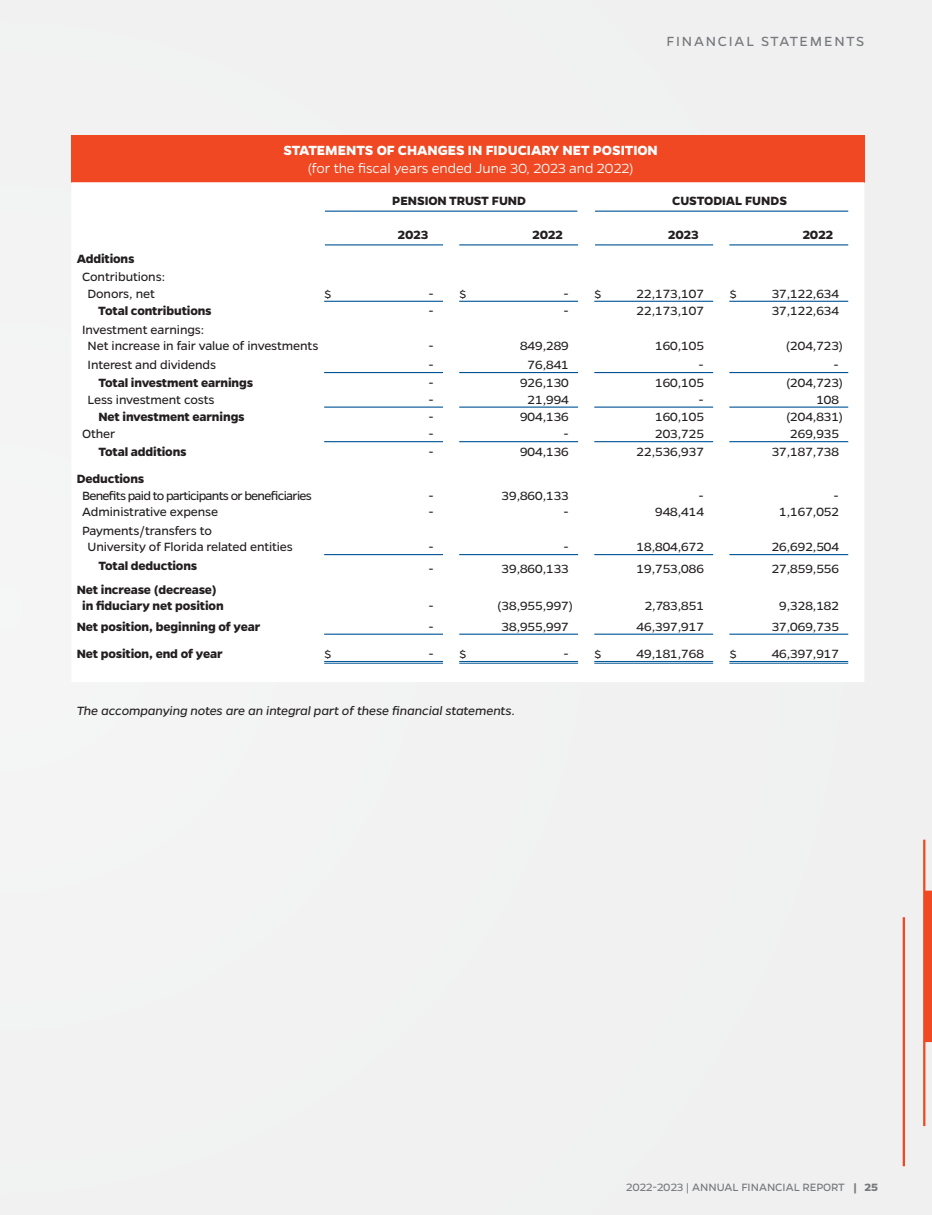
<style>
.page{position:relative;width:932px;height:1215px;background:#f1f1f2}
.page>*{position:absolute;margin:0;border:0;box-sizing:border-box;transform-origin:0 0}
.t1{font:300 15px "Gentona";letter-spacing:-.01em;color:#fff}
.t2{font:700 15px "Gentona";letter-spacing:-.005em;color:#fff}
.t3{font:15px "Gentona";letter-spacing:.115em;color:#76787b}
.t4{font:13.5px/17.2px "Gentona";color:#231f20}
.t5{font:700 13.5px/16.2px "Gentona";letter-spacing:-.01em;color:#231f20;text-align:center}
.t6{font:italic 13.5px "Gentona";letter-spacing:-.01em;color:#231f20}
.t7{font:13.5px "Gentona";letter-spacing:-.05em;color:#231f20}
.t8{font:12px "Gentona";color:#76787b}
.s1{font-weight:700}
</style>
<div class="page">
<div style="left:924px;top:891px;width:8px;height:151px;background:#f04822"></div>
<hr style="left:923px;top:840px;width:2px;height:286px;background:#f04822">
<hr style="left:902px;top:917px;width:3px;height:249px;background:#f04822">
<div style="left:71px;top:135px;width:793px;height:47px;background:#f04822"></div>
<div style="left:71px;top:182px;width:793px;height:500px;background:#fff"></div>
<hr style="left:325px;top:211px;width:252px;height:1px;background:#005495">
<hr style="left:595px;top:211px;width:253px;height:1px;background:#005495">
<hr style="left:325px;top:244px;width:118px;height:1px;background:#005495">
<hr style="left:459px;top:244px;width:119px;height:1px;background:#005495">
<hr style="left:595px;top:244px;width:118px;height:1px;background:#005495">
<hr style="left:729px;top:244px;width:119px;height:1px;background:#005495">
<hr style="left:324px;top:301px;width:119px;height:1px;background:#005495">
<hr style="left:459px;top:301px;width:119px;height:1px;background:#005495">
<hr style="left:594px;top:301px;width:119px;height:1px;background:#005495">
<hr style="left:729px;top:301px;width:119px;height:1px;background:#005495">
<hr style="left:324px;top:372px;width:119px;height:1px;background:#005495">
<hr style="left:459px;top:372px;width:119px;height:1px;background:#005495">
<hr style="left:594px;top:372px;width:119px;height:1px;background:#005495">
<hr style="left:729px;top:372px;width:119px;height:1px;background:#005495">
<hr style="left:324px;top:407px;width:119px;height:1px;background:#005495">
<hr style="left:459px;top:407px;width:119px;height:1px;background:#005495">
<hr style="left:594px;top:407px;width:119px;height:1px;background:#005495">
<hr style="left:729px;top:407px;width:119px;height:1px;background:#005495">
<hr style="left:324px;top:441px;width:119px;height:1px;background:#005495">
<hr style="left:459px;top:441px;width:119px;height:1px;background:#005495">
<hr style="left:594px;top:441px;width:119px;height:1px;background:#005495">
<hr style="left:729px;top:441px;width:119px;height:1px;background:#005495">
<hr style="left:324px;top:554px;width:119px;height:1px;background:#005495">
<hr style="left:459px;top:554px;width:119px;height:1px;background:#005495">
<hr style="left:594px;top:554px;width:119px;height:1px;background:#005495">
<hr style="left:729px;top:554px;width:119px;height:1px;background:#005495">
<hr style="left:324px;top:634px;width:119px;height:1px;background:#005495">
<hr style="left:459px;top:634px;width:119px;height:1px;background:#005495">
<hr style="left:594px;top:634px;width:119px;height:1px;background:#005495">
<hr style="left:729px;top:634px;width:119px;height:1px;background:#005495">
<hr style="left:324px;top:661px;width:119px;height:1px;background:#005495">
<hr style="left:324px;top:663px;width:119px;height:1px;background:#005495">
<hr style="left:459px;top:661px;width:119px;height:1px;background:#005495">
<hr style="left:459px;top:663px;width:119px;height:1px;background:#005495">
<hr style="left:594px;top:661px;width:119px;height:1px;background:#005495">
<hr style="left:594px;top:663px;width:119px;height:1px;background:#005495">
<hr style="left:729px;top:661px;width:119px;height:1px;background:#005495">
<hr style="left:729px;top:663px;width:119px;height:1px;background:#005495">
<p class="t3" style="left:666px;top:33px;width:199px">FINANCIAL STATEMENTS</p>
<p class="t5" style="left:77px;top:251px;width:59px">Additions</p>
<p class="t4" style="left:82px;top:268px;width:84px;text-align:center">Contributions:<br>Donors, net</p>
<p class="t2" style="left:283px;top:142px;width:376px">STATEMENTS OF CHANGES IN FIDUCIARY NET POSITION</p>
<p class="t1" style="left:307px;top:160px;width:328px">(for the fiscal years ended June 30, 2023 and 2022)</p>
<p class="t5" style="left:392px;top:193px;width:135px">PENSION TRUST FUND</p>
<p class="t5" style="left:672px;top:193px;width:116px">CUSTODIAL FUNDS</p>
<p class="t5" style="left:398px;top:226px;width:32px">2023</p>
<p class="t5" style="left:532px;top:226px;width:32px">2022</p>
<p class="t5" style="left:668px;top:226px;width:32px">2023</p>
<p class="t5" style="left:802px;top:226px;width:32px">2022</p>
<p class="t4" style="left:324px;top:285px;width:9px">$</p>
<p class="t4" style="left:428px;top:285px;width:40px">- $</p>
<p class="t4" style="left:563px;top:285px;width:40px">- $</p>
<p class="t4" style="left:636px;top:285px;width:69px">22,173,107</p>
<p class="t4" style="left:729px;top:285px;width:9px">$</p>
<p class="t4" style="left:771px;top:285px;width:69px">37,122,634</p>
<p class="t5" style="left:98px;top:303px;width:115px">Total contributions</p>
<p class="t4" style="left:428px;top:302px;width:7px">-</p>
<p class="t4" style="left:563px;top:302px;width:7px">-</p>
<p class="t4" style="left:636px;top:302px;width:69px">22,173,107</p>
<p class="t4" style="left:771px;top:302px;width:69px">37,122,634</p>
<p class="t4" style="left:87px;top:321px;width:232px;line-height:16.5px;text-indent:-5px">Investment earnings:<br>Net increase in fair value of investments</p>
<p class="t4" style="left:428px;top:337px;width:7px">-</p>
<p class="t4" style="left:520px;top:337px;width:50px">849,289</p>
<p class="t4" style="left:655px;top:337px;width:50px">160,105</p>
<p class="t4" style="left:786px;top:337px;width:59px">(204,723)</p>
<p class="t4" style="left:87px;top:356px;width:130px">Interest and dividends</p>
<p class="t4" style="left:428px;top:356px;width:7px">-</p>
<p class="t4" style="left:527px;top:356px;width:43px">76,841</p>
<p class="t4" style="left:698px;top:356px;width:7px">-</p>
<p class="t4" style="left:833px;top:356px;width:7px">-</p>
<p class="t5" style="left:98px;top:374px;width:156px">Total investment earnings</p>
<p class="t4" style="left:428px;top:374px;width:7px">-</p>
<p class="t4" style="left:520px;top:374px;width:50px">926,130</p>
<p class="t4" style="left:655px;top:374px;width:50px">160,105</p>
<p class="t4" style="left:786px;top:374px;width:59px">(204,723)</p>
<p class="t4" style="left:87px;top:391px;width:128px">Less investment costs</p>
<p class="t4" style="left:428px;top:391px;width:7px">-</p>
<p class="t4" style="left:527px;top:391px;width:43px">21,994</p>
<p class="t4" style="left:698px;top:391px;width:7px">-</p>
<p class="t4" style="left:816px;top:391px;width:24px">108</p>
<p class="t5" style="left:98px;top:409px;width:148px">Net investment earnings</p>
<p class="t4" style="left:428px;top:408px;width:7px">-</p>
<p class="t4" style="left:520px;top:408px;width:50px">904,136</p>
<p class="t4" style="left:655px;top:408px;width:50px">160,105</p>
<p class="t4" style="left:786px;top:408px;width:59px">(204,831)</p>
<p class="t4" style="left:82px;top:426px;width:35px">Other</p>
<p class="t4" style="left:428px;top:426px;width:7px">-</p>
<p class="t4" style="left:563px;top:426px;width:7px">-</p>
<p class="t4" style="left:655px;top:426px;width:50px">203,725</p>
<p class="t4" style="left:790px;top:426px;width:50px">269,935</p>
<p class="t5" style="left:98px;top:443px;width:90px">Total additions</p>
<p class="t4" style="left:428px;top:443px;width:7px">-</p>
<p class="t4" style="left:520px;top:443px;width:50px">904,136</p>
<p class="t4" style="left:636px;top:443px;width:69px">22,536,937</p>
<p class="t4" style="left:771px;top:443px;width:69px">37,187,738</p>
<p class="t5" style="left:77px;top:471px;width:69px">Deductions</p>
<p class="t7" style="left:82px;top:488px;width:231px">Benefits paid to participants or beneficiaries</p>
<p class="t4" style="left:428px;top:487px;width:7px">-</p>
<p class="t4" style="left:501px;top:487px;width:69px">39,860,133</p>
<p class="t4" style="left:698px;top:487px;width:7px">-</p>
<p class="t4" style="left:833px;top:487px;width:7px">-</p>
<p class="t4" style="left:82px;top:503px;width:138px">Administrative expense</p>
<p class="t4" style="left:428px;top:503px;width:7px">-</p>
<p class="t4" style="left:563px;top:503px;width:7px">-</p>
<p class="t4" style="left:655px;top:503px;width:50px">948,414</p>
<p class="t4" style="left:779px;top:503px;width:61px">1,167,052</p>
<p class="t4" style="left:87px;top:523px;width:207px;line-height:16.2px;text-indent:-5px">Payments/transfers to<br>University of Florida related entities</p>
<p class="t4" style="left:428px;top:538px;width:7px">-</p>
<p class="t4" style="left:563px;top:538px;width:7px">-</p>
<p class="t4" style="left:636px;top:538px;width:69px">18,804,672</p>
<p class="t4" style="left:771px;top:538px;width:69px">26,692,504</p>
<p class="t5" style="left:98px;top:557px;width:100px">Total deductions</p>
<p class="t4" style="left:428px;top:560px;width:7px">-</p>
<p class="t4" style="left:501px;top:560px;width:69px">39,860,133</p>
<p class="t4" style="left:636px;top:560px;width:69px">19,753,086</p>
<p class="t4" style="left:771px;top:560px;width:69px">27,859,556</p>
<p class="t5" style="left:77px;top:582px;width:148px">Net increase (decrease) in fiduciary net position</p>
<p class="t4" style="left:428px;top:598px;width:7px">-</p>
<p class="t4" style="left:497px;top:598px;width:77px">(38,955,997)</p>
<p class="t4" style="left:644px;top:598px;width:61px">2,783,851</p>
<p class="t4" style="left:779px;top:598px;width:61px">9,328,182</p>
<p class="t5" style="left:77px;top:618px;width:185px">Net position, beginning of year</p>
<p class="t4" style="left:428px;top:618px;width:7px">-</p>
<p class="t4" style="left:501px;top:618px;width:69px">38,955,997</p>
<p class="t4" style="left:636px;top:618px;width:69px">46,397,917</p>
<p class="t4" style="left:771px;top:618px;width:69px">37,069,735</p>
<p class="t5" style="left:77px;top:646px;width:147px">Net position, end of year</p>
<p class="t4" style="left:324px;top:645px;width:9px">$</p>
<p class="t4" style="left:428px;top:645px;width:40px">- $</p>
<p class="t4" style="left:563px;top:645px;width:40px">- $</p>
<p class="t4" style="left:636px;top:645px;width:69px">49,181,768</p>
<p class="t4" style="left:729px;top:645px;width:9px">$</p>
<p class="t4" style="left:771px;top:645px;width:69px">46,397,917</p>
<p class="t6" style="left:77px;top:703px;width:440px">The accompanying notes are an integral part of these financial statements.</p>
<p class="t8" style="left:626px;top:1180px;width:253px">2022-2023 | ANNUAL FINANCIAL REPORT <span class="s1">| 25</span></p>
</div>
